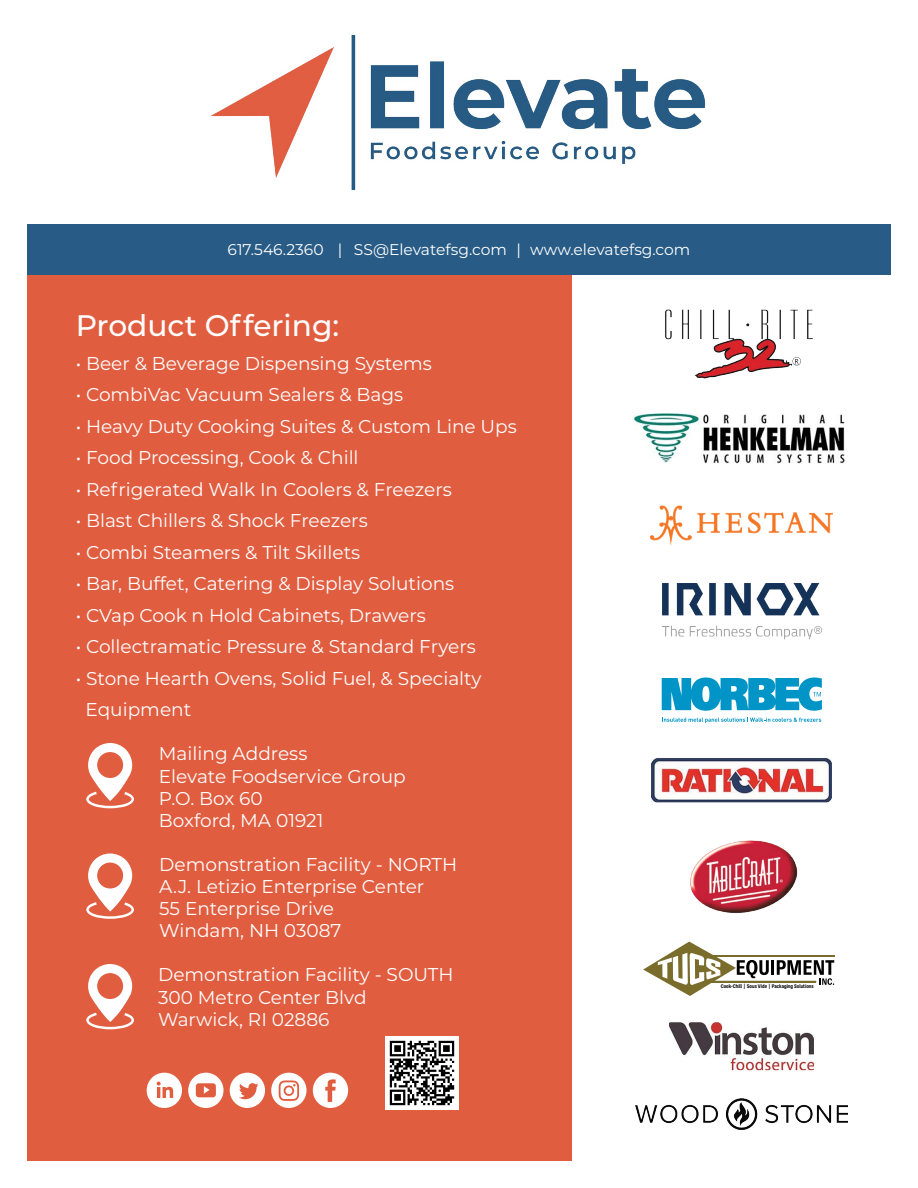
<style>
.page{position:relative;width:918px;height:1188px;background:#fff}
.page>*{position:absolute;margin:0;border:0;box-sizing:border-box;transform-origin:0 0}
.t1{font:500 29.7px "Montserrat";color:#fff}
.t2{font:18.6px/22.2px "Montserrat";color:#fff}
.t3{font:15.45px "Montserrat";color:#fff}
.t4{font:700 5.4px "Ballinger Condensed";color:#000}
</style>
<div class="page">
<img style="left:690px;top:840px;width:108px;height:73px">
<div style="left:27px;top:274px;width:544px;height:887px;background:#e15d40"></div>
<img style="left:663px;top:583px;width:158px;height:56px">
<img style="left:652px;top:758px;width:180px;height:45px">
<img style="left:670px;top:1022px;width:144px;height:49px">
<img style="left:636px;top:1098px;width:212px;height:32px">
<img style="left:211px;top:36px;width:495px;height:153px">
<img style="left:633px;top:413px;width:211px;height:51px">
<img style="left:650px;top:505px;width:183px;height:41px">
<div style="left:0;top:224px;width:918px;height:50px;background:#285b85"></div>
<img style="left:665px;top:309px;width:148px;height:70px">
<svg style="left:86px;top:964px;width:48px;height:65px"></svg>
<svg style="left:86px;top:853px;width:48px;height:66px"></svg>
<svg style="left:86px;top:743px;width:48px;height:65px"></svg>
<div style="left:0;top:0;width:27px;height:1188px;background:#fff"></div>
<div style="left:891px;top:0;width:27px;height:1188px;background:#fff"></div>
<img style="left:386px;top:1037px;width:72px;height:72px">
<div style="left:188px;top:1073px;width:36px;height:35px;background:#fff;border-radius:50%"></div>
<svg style="left:196px;top:1083px;width:20px;height:14px"></svg>
<div style="left:313px;top:1073px;width:35px;height:35px;background:#fff;border-radius:50%"></div>
<svg style="left:325px;top:1079px;width:11px;height:23px"></svg>
<div style="left:271px;top:1073px;width:36px;height:35px;background:#fff;border-radius:50%"></div>
<svg style="left:279px;top:1080px;width:20px;height:21px"></svg>
<div style="left:230px;top:1073px;width:35px;height:35px;background:#fff;border-radius:50%"></div>
<svg style="left:239px;top:1083px;width:20px;height:16px"></svg>
<div style="left:147px;top:1073px;width:35px;height:35px;background:#fff;border-radius:50%"></div>
<svg style="left:157px;top:1082px;width:16px;height:16px"></svg>
<hr style="left:711px;top:981px;width:105px;height:1px;background:#7a6d2b">
<hr style="left:713px;top:955px;width:121px;height:2px;background:#7a6d2b">
<svg style="left:643px;top:942px;width:126px;height:54px"></svg>
<hr style="left:771px;top:960px;width:3px;height:15px;background:#000">
<svg style="left:777px;top:960px;width:57px;height:25px"></svg>
<svg style="left:662px;top:677px;width:160px;height:34px;background:#34a9d2"></svg>
<svg style="left:662px;top:717px;width:159px;height:6px"></svg>
<p class="t3" style="left:228px;top:239px;width:464px">617.546.2360 | SS@Elevatefsg.com | www.elevatefsg.com</p>
<h1 class="t1" style="left:76px;top:305px;width:265px">Product Offering:</h1>
<p class="t2" style="left:76px;top:351px;width:358px">• Beer &amp; Beverage Dispensing Systems</p>
<p class="t2" style="left:76px;top:383px;width:329px">• CombiVac Vacuum Sealers &amp; Bags</p>
<p class="t2" style="left:76px;top:414px;width:443px">• Heavy Duty Cooking Suites &amp; Custom Line Ups</p>
<p class="t2" style="left:76px;top:446px;width:284px">• Food Processing, Cook &amp; Chill</p>
<p class="t2" style="left:76px;top:477px;width:378px">• Refrigerated Walk In Coolers &amp; Freezers</p>
<p class="t2" style="left:76px;top:509px;width:293px">• Blast Chillers &amp; Shock Freezers</p>
<p class="t2" style="left:76px;top:540px;width:286px">• Combi Steamers &amp; Tilt Skillets</p>
<p class="t2" style="left:76px;top:572px;width:380px">• Bar, Buffet, Catering &amp; Display Solutions</p>
<p class="t2" style="left:76px;top:603px;width:352px">• CVap Cook n Hold Cabinets, Drawers</p>
<p class="t2" style="left:76px;top:635px;width:402px">• Collectramatic Pressure &amp; Standard Fryers</p>
<p class="t2" style="left:85px;top:662px;width:398px;line-height:31.5px;text-indent:-10px">• Stone Hearth Ovens, Solid Fuel, &amp; Specialty<br>Equipment</p>
<p class="t2" style="left:159px;top:742px;width:248px">Mailing Address<br>Elevate Foodservice Group<br>P.O. Box 60<br>Boxford, MA 01921</p>
<p class="t2" style="left:159px;top:852px;width:300px">Demonstration Facility - NORTH<br>A.J. Letizio Enterprise Center<br>55 Enterprise Drive<br>Windam, NH 03087</p>
<p class="t2" style="left:158px;top:963px;width:297px">Demonstration Facility - SOUTH<br>300 Metro Center Blvd<br>Warwick, RI 02886</p>
<p class="t4" style="left:721px;top:983px;width:94px">Cook-Chill | Sous Vide | Packaging Solutions</p>
</div>
